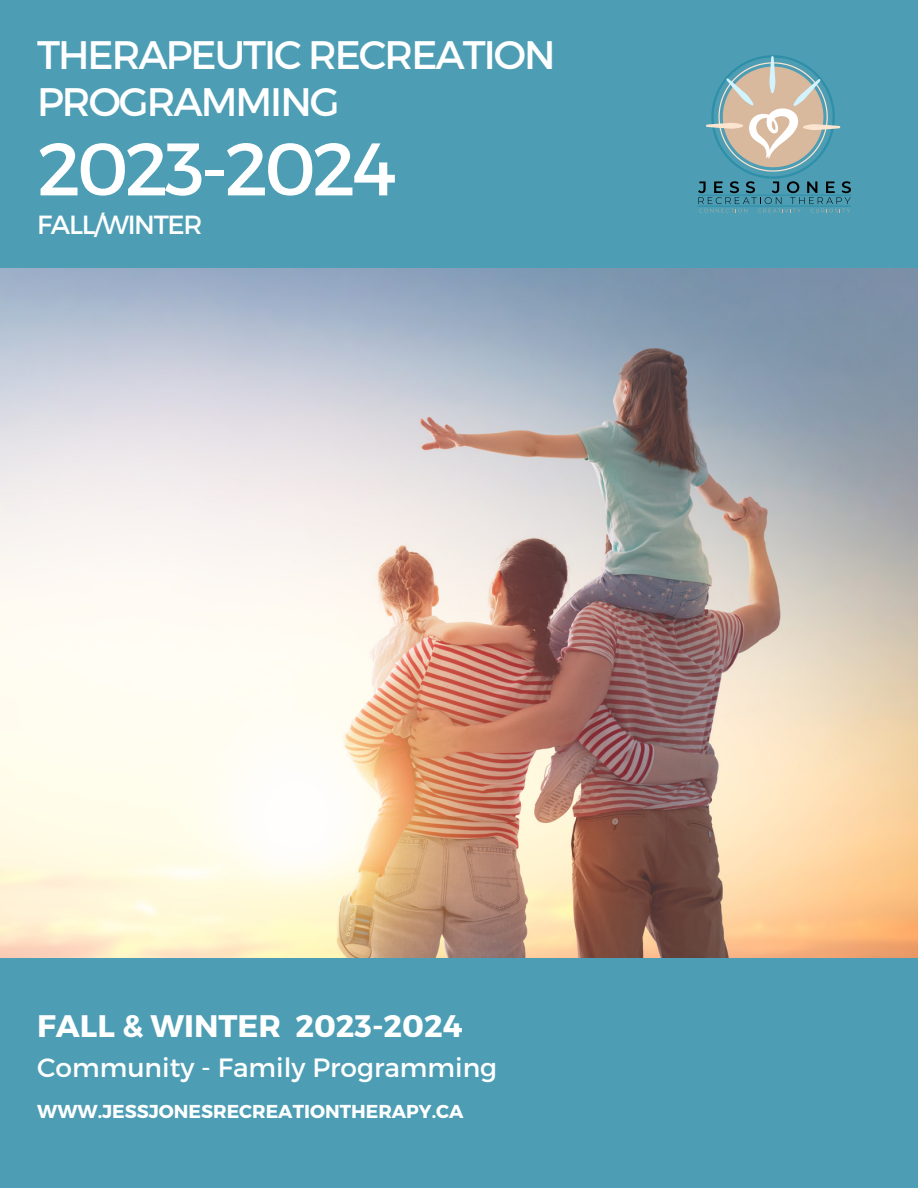
<style>
.page{position:relative;width:918px;height:1188px;background:#4d9eb4}
.page>*{position:absolute;margin:0;border:0;box-sizing:border-box;transform-origin:0 0}
.t1{font:74.25px "Montserrat";letter-spacing:-.05em;color:#fff}
.t2{font:39.75px/46.2px "Montserrat";letter-spacing:-.05em;color:#fff}
.t3{font:700 31.2px "Montserrat";color:#fff}
.t4{font:26.4px "Montserrat";color:#fff}
.t5{font:26.25px "Montserrat";letter-spacing:-.05em;color:#fff}
.t6{font:700 18.75px "Montserrat";color:#fff}
</style>
<div class="page">
<img style="left:0;top:269px;width:918px;height:688px">
<svg style="left:698px;top:55px;width:153px;height:157px"></svg>
<hr style="left:698px;top:195px;width:153px;height:1px;background:#2f8fa8">
<hr style="left:698px;top:206px;width:153px;height:1px;background:#2f8fa8">
<p class="t2" style="left:37px;top:30px;width:520px">THERAPEUTIC RECREATION<br>PROGRAMMING</p>
<p class="t1" style="left:37px;top:121px;width:361px">2023-2024</p>
<p class="t5" style="left:37px;top:207px;width:167px">FALL/WINTER</p>
<p class="t3" style="left:37px;top:1005px;width:427px">FALL &amp; WINTER 2023-2024</p>
<p class="t4" style="left:37px;top:1050px;width:461px">Community - Family Programming</p>
<p class="t6" style="left:37px;top:1099px;width:428px">WWW.JESSJONESRECREATIONTHERAPY.CA</p>
</div>
